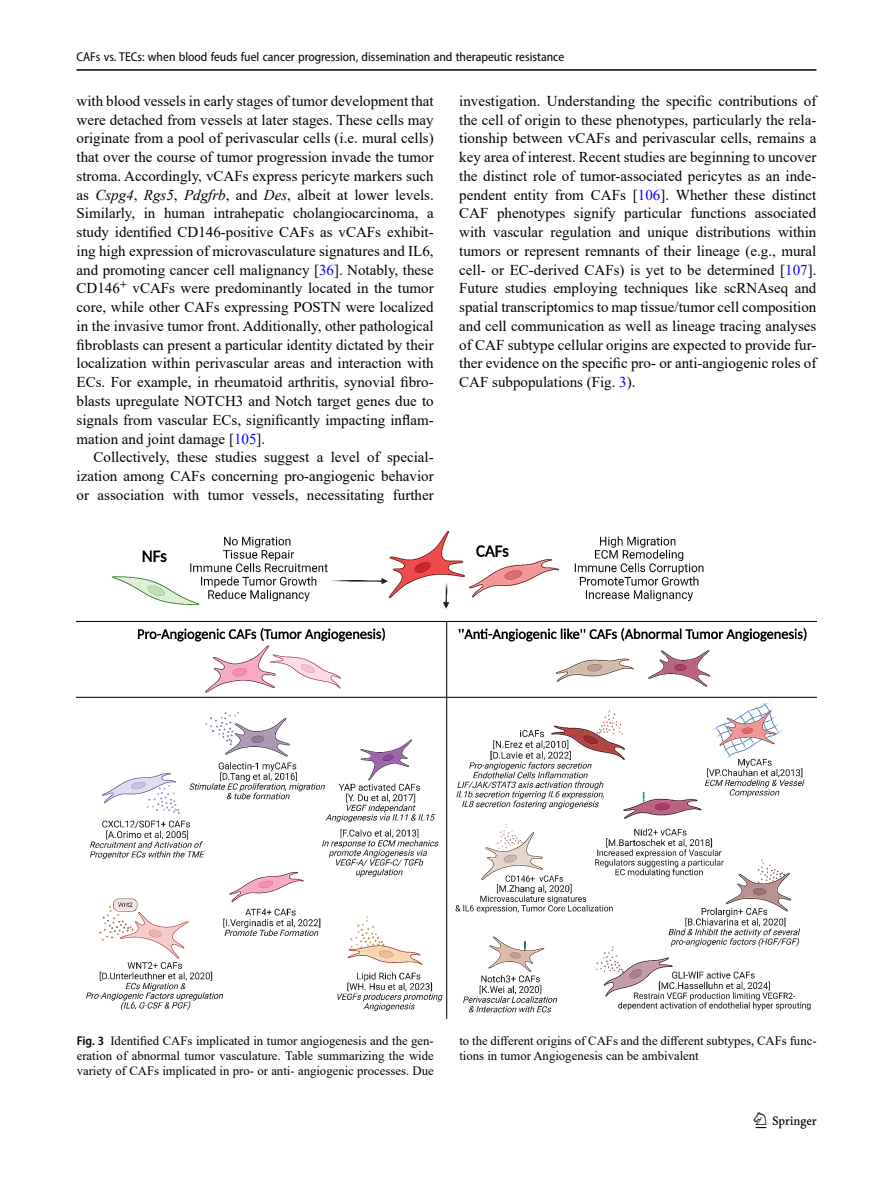
<style>
.page{position:relative;width:893px;height:1187px;background:#fff}
.page>*{position:absolute;margin:0;border:0;box-sizing:border-box;transform-origin:0 0}
.t1{font:22.5px "Springnew";color:#000}
.Body_Text_Indent{font:15px/18.8px "Times New Roman";color:#000;text-align:justify}
.Figure_Caption{font:12.75px/15px "Times New Roman";color:#000;text-align:justify}
.t2{font:semi-condensed 12.75px "Myriad Pro";color:#000}
.s1{color:#00f}
.s2{font-style:italic}
.s3{font-family:"Myriad Pro";font-weight:600;font-stretch:semi-condensed}
</style>
<div class="page">
<hr style="left:77px;top:69px;width:739px;height:2px;background:#000">
<img style="left:77px;top:532px;width:740px;height:486px">
<p class="t2" style="left:77px;top:49px;width:489px">CAFs vs. TECs: when blood feuds fuel cancer progression, dissemination and therapeutic resistance</p>
<p class="Body_Text_Indent" style="left:459px;top:91px;width:359px">investigation. Understanding the specific contributions of the cell of origin to these phenotypes, particularly the rela&shy;tionship between vCAFs and perivascular cells, remains a key area of interest. Recent studies are beginning to uncover the distinct role of tumor-associated pericytes as an inde&shy;pendent entity from CAFs [<span class="s1">106</span>]. Whether these distinct CAF phenotypes signify particular functions associated with vascular regulation and unique distributions within tumors or represent remnants of their lineage (e.g., mural cell- or EC-derived CAFs) is yet to be determined [<span class="s1">107</span>].<br>Future studies employing techniques like scRNAseq and spatial transcriptomics to map tissue/tumor cell composition and cell communication as well as lineage tracing analyses of CAF subtype cellular origins are expected to provide fur&shy;ther evidence on the specific pro- or anti-angiogenic roles of CAF subpopulations (Fig. <span class="s1">3</span>).</p>
<p class="Body_Text_Indent" style="left:77px;top:91px;width:359px">with blood vessels in early stages of tumor development that were detached from vessels at later stages. These cells may originate from a pool of perivascular cells (i.e. mural cells) that over the course of tumor progression invade the tumor stroma. Accordingly, vCAFs express pericyte markers such as <span class="s2">Cspg4</span>, <span class="s2">Rgs5</span>, <span class="s2">Pdgfrb</span>, and <span class="s2">Des</span>, albeit at lower levels.<br>Similarly, in human intrahepatic cholangiocarcinoma, a study identified CD146-positive CAFs as vCAFs exhibit&shy;ing high expression of microvasculature signatures and IL6, and promoting cancer cell malignancy [<span class="s1">36</span>]. Notably, these CD146<sup>+</sup> vCAFs were predominantly located in the tumor core, while other CAFs expressing POSTN were localized in the invasive tumor front. Additionally, other pathological fibroblasts can present a particular identity dictated by their localization within perivascular areas and interaction with ECs. For example, in rheumatoid arthritis, synovial fibro&shy;blasts upregulate NOTCH3 and Notch target genes due to signals from vascular ECs, significantly impacting inflam&shy;mation and joint damage [<span class="s1">105</span>].</p>
<p class="Body_Text_Indent" style="left:77px;top:447px;width:359px;text-indent:17px">Collectively, these studies suggest a level of special&shy;ization among CAFs concerning pro-angiogenic behavior or association with tumor vessels, necessitating further</p>
<p class="Figure_Caption" style="left:77px;top:1033px;width:359px"><span class="s3">Fig. 3</span> Identified CAFs implicated in tumor angiogenesis and the gen&shy;eration of abnormal tumor vasculature. Table summarizing the wide variety of CAFs implicated in pro- or anti- angiogenic processes. Due</p>
<p class="Figure_Caption" style="left:459px;top:1033px;width:359px">to the different origins of CAFs and the different subtypes, CAFs func&shy;tions in tumor Angiogenesis can be ambivalent</p>
<h1 class="t1" style="left:756px;top:1107px;width:63px">1 3</h1>
</div>
